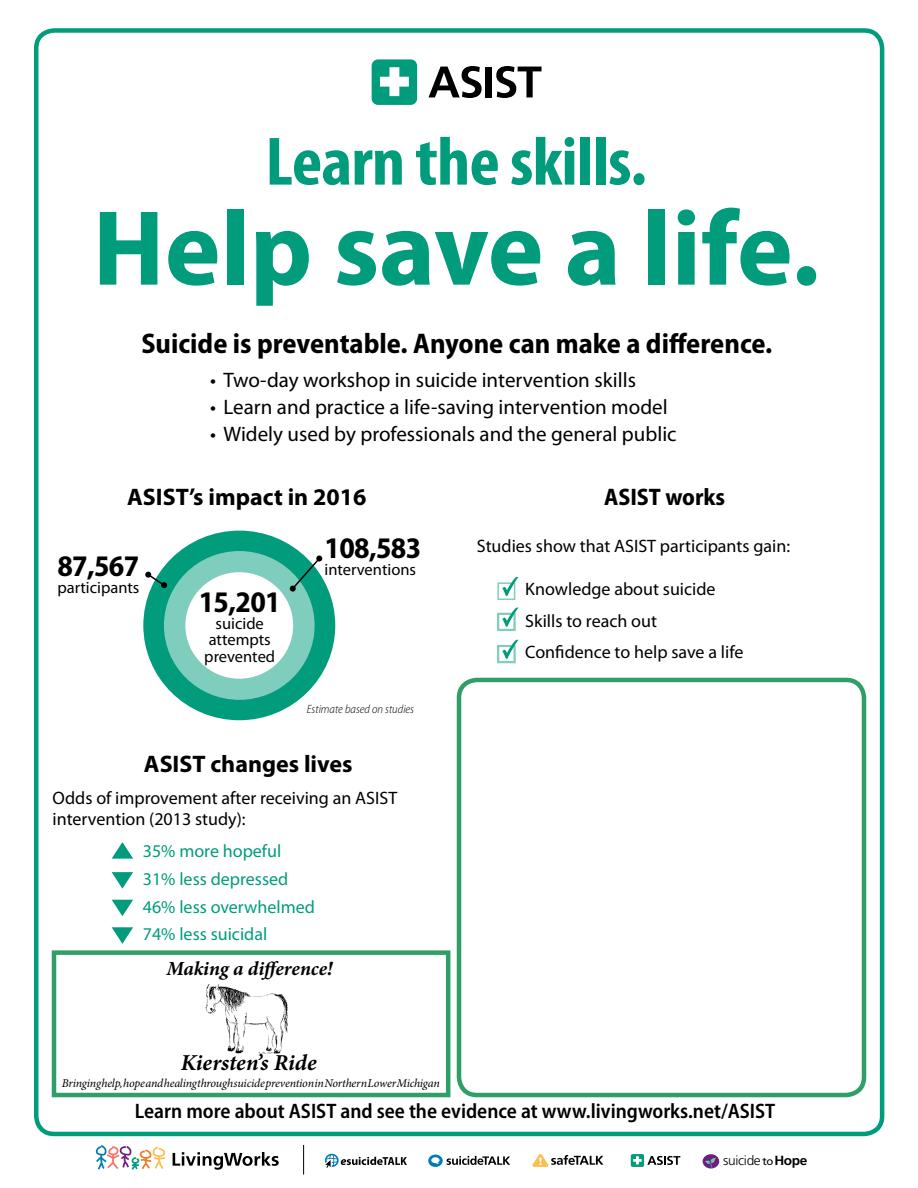
<style>
.page{position:relative;width:918px;height:1188px;background:#fff}
.page>*{position:absolute;margin:0;border:0;box-sizing:border-box;transform-origin:0 0}
.t1{font:700 semi-condensed 107.7px "Myriad Pro";color:#009c7c;scale:1.05 1}
.t2{font:700 condensed 69px "Myriad Pro";letter-spacing:-.01em;color:#009c7c;scale:1.05 1}
.t3{font:700 semi-condensed 30px "Myriad Pro";letter-spacing:-.02em;color:#000}
.t4{font:700 semi-condensed 28.5px "Myriad Pro";color:#000}
.t5{font:700 24px "Myriad Pro";color:#000}
.t6{font:700 semi-condensed 24px "Myriad Pro";color:#000}
.t7{font:italic 700 22.8px "Minion Pro";letter-spacing:.005em;color:#000}
.t8{font:21px "Myriad Pro";color:#000}
.t9{font:600 semi-condensed 21px "Myriad Pro";color:#000}
.t10{font:italic 700 19.95px "Minion Pro";letter-spacing:-.005em;color:#000}
.t11{font:18px/31.5px "Myriad Pro";color:#000}
.t12{font:18px/27.8px "Myriad Pro";color:#009c7c}
.t13{font:16.5px/16.5px "Myriad Pro";color:#000;text-align:center}
.t14{font:300 13.35px "Frutiger LT";letter-spacing:-.025em;color:#000}
.t15{font:italic 12px "Minion Pro";letter-spacing:-.02em;color:#000}
.t16{font:italic 300 semi-condensed 12px "Myriad Pro";color:#000}
.s1{font-weight:400;font-size:10.95px}
.s2{font-weight:700}
</style>
<div class="page">
<svg style="left:631px;top:1154px;width:49px;height:13px"></svg>
<svg style="left:532px;top:1154px;width:71px;height:13px"></svg>
<svg style="left:325px;top:1154px;width:82px;height:14px"></svg>
<svg style="left:428px;top:1155px;width:82px;height:12px"></svg>
<div style="left:703px;top:1154px;width:16px;height:15px;background:#69207e;border-radius:50%"></div>
<svg style="left:705px;top:1158px;width:11px;height:10px"></svg>
<svg style="left:173px;top:1152px;width:106px;height:18px"></svg>
<svg style="left:96px;top:1145px;width:69px;height:25px"></svg>
<hr style="left:303px;top:1145px;width:1px;height:30px;background:#000">
<div style="left:34px;top:28px;width:850px;height:1108px;border:4px solid #009c7c;border-radius:18px"></div>
<svg style="left:429px;top:66px;width:53px;height:32px"></svg>
<div style="left:486px;top:67px;width:6px;height:30px;background:#000"></div>
<svg style="left:496px;top:66px;width:46px;height:32px"></svg>
<svg style="left:372px;top:59px;width:45px;height:46px"></svg>
<div style="left:143px;top:531px;width:192px;height:189px;background:#009c7c;border-radius:50%"></div>
<div style="left:164px;top:551px;width:151px;height:149px;background:#7fcdbd;border-radius:50%"></div>
<div style="left:185px;top:572px;width:108px;height:107px;background:#fff;border-radius:50%"></div>
<svg style="left:145px;top:572px;width:22px;height:16px"></svg>
<svg style="left:290px;top:556px;width:31px;height:36px"></svg>
<div style="left:316px;top:555px;width:6px;height:7px;background:#000;border-radius:50%"></div>
<svg style="left:502px;top:608px;width:17px;height:19px"></svg>
<svg style="left:502px;top:640px;width:17px;height:19px"></svg>
<svg style="left:502px;top:577px;width:17px;height:20px"></svg>
<svg style="left:112px;top:842px;width:21px;height:17px"></svg>
<svg style="left:112px;top:872px;width:21px;height:17px"></svg>
<svg style="left:112px;top:900px;width:21px;height:16px"></svg>
<svg style="left:112px;top:927px;width:21px;height:17px"></svg>
<div style="left:457px;top:678px;width:409px;height:419px;border:4px solid #309f67;border-radius:18px"></div>
<div style="left:52px;top:950px;width:398px;height:147px;background:#fff;border:4px solid #309f67"></div>
<img style="left:205px;top:984px;width:83px;height:69px">
<h2 class="t2" style="left:265px;top:124px;width:365px">Learn the skills.</h2>
<h1 class="t1" style="left:93px;top:188px;width:694px">Help save a life.</h1>
<h3 class="t4" style="left:141px;top:328px;width:633px">Suicide is preventable. Anyone can make a difference.</h3>
<p class="t8" style="left:210px;top:367px;width:427px">• Two-day workshop in suicide intervention skills</p>
<p class="t8" style="left:210px;top:394px;width:459px">• Learn and practice a life-saving intervention model</p>
<p class="t8" style="left:210px;top:421px;width:468px">• Widely used by professionals and the general public</p>
<h3 class="t5" style="left:127px;top:483px;width:241px">ASIST’s impact in 2016</h3>
<h3 class="t3" style="left:57px;top:549px;width:83px">87,567</h3>
<p class="t13" style="left:57px;top:579px;width:84px">participants</p>
<h3 class="t3" style="left:199px;top:585px;width:83px">15,201</h3>
<p class="t13" style="left:204px;top:615px;width:72px">suicide attempts prevented</p>
<h3 class="t3" style="left:324px;top:531px;width:98px">108,583</h3>
<p class="t13" style="left:324px;top:561px;width:93px">interventions</p>
<p class="t16" style="left:307px;top:702px;width:109px">Estimate based on studies</p>
<h3 class="t5" style="left:144px;top:750px;width:210px">ASIST changes lives</h3>
<p class="t11" style="left:53px;top:788px;width:346px;line-height:21px">Odds of improvement after receiving an ASIST intervention (2013 study):</p>
<p class="t12" style="left:143px;top:837px;width:174px">35% more hopeful<br>31% less depressed<br>46% less overwhelmed<br>74% less suicidal</p>
<p class="t10" style="left:166px;top:954px;width:168px">Making a difference!</p>
<p class="t11" style="left:214px;top:1044px;width:151px">suicide (2015 study)</p>
<p class="t7" style="left:181px;top:1046px;width:137px">Kiersten’s Ride</p>
<p class="t15" style="left:62px;top:1075px;width:380px">Bringing help, hope and healing through suicide prevention in Northern Lower Michigan</p>
<h3 class="t6" style="left:604px;top:483px;width:123px">ASIST works</h3>
<p class="t11" style="left:477px;top:530px;width:315px">Studies show that ASIST participants gain:</p>
<p class="t11" style="left:525px;top:573px;width:220px">Knowledge about suicide<br>Skills to reach out<br>Confidence to help save a life</p>
<p class="t9" style="left:135px;top:1100px;width:642px">Learn more about ASIST and see the evidence at www.livingworks.net/ASIST</p>
<p class="t14" style="left:723px;top:1153px;width:86px">suicide <span class="s1">to</span><span class="s2">Hope</span></p>
</div>
